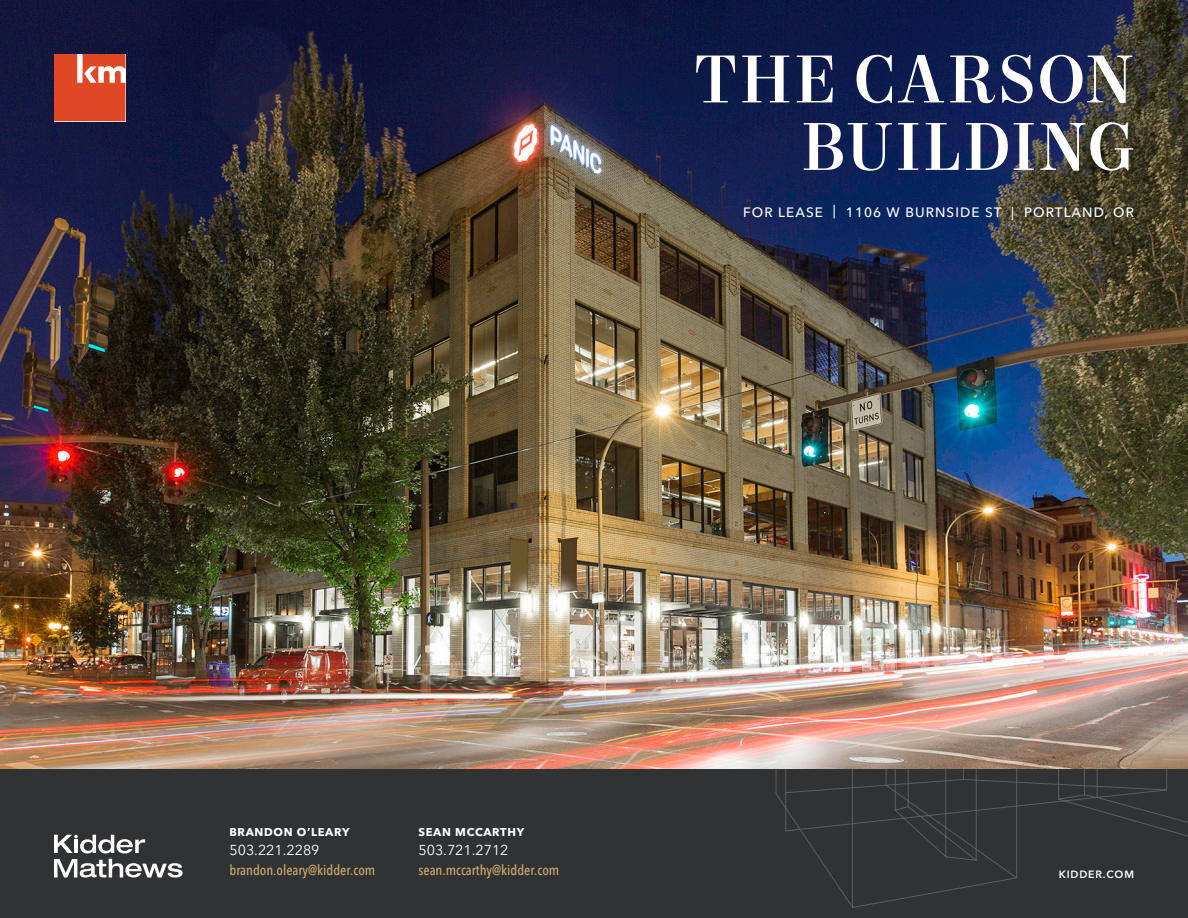
<style>
.page{position:relative;width:1188px;height:918px;background:#fff}
.page>*{position:absolute;margin:0;border:0;box-sizing:border-box;transform-origin:0 0}
.Headline_-_Large_-_A{font:500 67.5px/67.5px "Mort Modern 09";letter-spacing:.02em;color:#fff;text-align:right}
.Contact_Info_-_Ash{font:500 condensed 14.25px "Avenir Next LT Pro";color:#cbae6b}
.Contact_Info_-_Ash-2{font:14.25px "Avenir Next LT Pro";color:#fff}
.Property_Address_-_W{font:500 13.5px "Avenir Next LT Pro";letter-spacing:.08em;color:#fff}
.Contact_Info_-_Ash-3{font:700 11.25px "Avenir Next LT Pro";letter-spacing:.06em;color:#fff}
.t1{font:600 10.5px "Avenir Next LT Pro";letter-spacing:.08em;color:#fff}
</style>
<div class="page">
<div style="left:0;top:768px;width:1188px;height:150px;background:#313234"></div>
<svg style="left:54px;top:859px;width:129px;height:19px"></svg>
<svg style="left:54px;top:835px;width:91px;height:18px"></svg>
<svg style="left:775px;top:768px;width:413px;height:140px"></svg>
<img style="left:0;top:0;width:1188px;height:768px">
<svg style="left:54px;top:54px;width:71px;height:67px;background:#e35c3d"></svg>
<p class="Headline_-_Large_-_A" style="left:693px;top:49px;width:442px">THE CARSON<br>BUILDING</p>
<p class="Property_Address_-_W" style="left:743px;top:204px;width:392px">FOR LEASE | 1106 W BURNSIDE ST | PORTLAND, OR</p>
<p class="Contact_Info_-_Ash-3" style="left:230px;top:825px;width:122px">BRANDON O’LEARY</p>
<p class="Contact_Info_-_Ash-2" style="left:230px;top:842px;width:92px">503.221.2289</p>
<p class="Contact_Info_-_Ash" style="left:230px;top:861px;width:147px">brandon.oleary@kidder.com</p>
<p class="Contact_Info_-_Ash-3" style="left:418px;top:825px;width:107px">SEAN MCCARTHY</p>
<p class="Contact_Info_-_Ash-2" style="left:418px;top:842px;width:92px">503.721.2712</p>
<p class="Contact_Info_-_Ash" style="left:418px;top:861px;width:142px">sean.mccarthy@kidder.com</p>
<p class="t1" style="left:1059px;top:867px;width:77px">KIDDER.COM</p>
</div>
